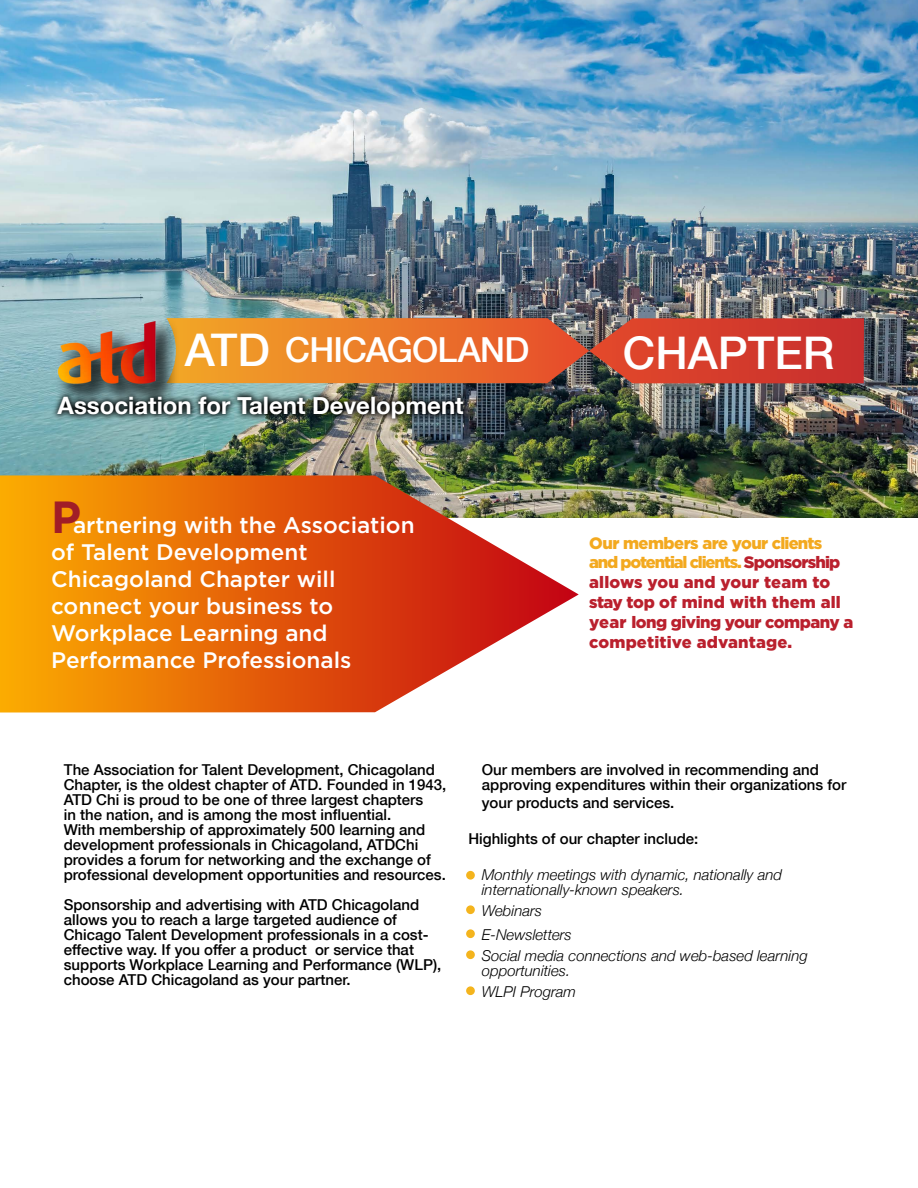
<style>
.page{position:relative;width:918px;height:1188px;background:#fff}
.page>*{position:absolute;margin:0;border:0;box-sizing:border-box;transform-origin:0 0}
.t1{font:500 45px "Helvetica Neue";color:#fff}
.t2{font:500 34.5px "Helvetica Neue";letter-spacing:-.025em;color:#fff}
.t3{font:700 24px "Helvetica Neue";color:#fff}
.t4{font:500 22.5px/27px "Gotham";color:#fff}
.t5{font:900 16.5px/19.8px "Gotham";letter-spacing:-.03em;color:#ba202d}
.t6{font:500 15px/15px "Helvetica Neue";color:#000}
.t7{font:italic 300 15px/15px "Helvetica Neue";color:#000}
.s1{font-weight:700;font-size:45px;color:#a11d27}
.s2{color:#f3a91f}
</style>
<div class="page">
<img style="left:0;top:0;width:918px;height:518px">
<svg style="left:0;top:475px;width:579px;height:238px;background:#e2772c"></svg>
<svg style="left:185px;top:318px;width:679px;height:65px;background:#d9612e"></svg>
<div style="left:53px;top:316px;width:127px;height:92px;background:#000;opacity:.8"></div>
<img style="left:56px;top:318px;width:129px;height:71px">
<img style="left:51px;top:389px;width:419px;height:36px">
<div style="left:466px;top:871px;width:9px;height:9px;background:#f4b41d;border-radius:50%"></div>
<div style="left:466px;top:905px;width:9px;height:9px;background:#f4b41d;border-radius:50%"></div>
<div style="left:466px;top:929px;width:9px;height:9px;background:#f4b41d;border-radius:50%"></div>
<div style="left:466px;top:950px;width:9px;height:9px;background:#f4b41d;border-radius:50%"></div>
<div style="left:466px;top:986px;width:9px;height:9px;background:#f4b41d;border-radius:50%"></div>
<h1 class="t1" style="left:185px;top:314px;width:87px">ATD</h1>
<h1 class="t1" style="left:623px;top:317px;width:213px">CHAPTER</h1>
<h2 class="t2" style="left:285px;top:322px;width:246px">CHICAGOLAND</h2>
<h3 class="t3" style="left:58px;top:383px;width:408px">Association for Talent Development</h3>
<h3 class="t4" style="left:51px;top:511px;width:365px"><span class="s1">P</span>artnering with the Association of Talent Development<br>Chicagoland Chapter will connect your business to<br>Workplace Learning and<br>Performance Professionals</h3>
<p class="t5" style="left:589px;top:533px;width:266px"><span class="s2">Our members are your clients and potential clients.</span> Sponsorship allows you and your team to stay top of mind with them all year long giving your company a competitive advantage.</p>
<p class="t6" style="left:64px;top:762px;width:384px">The Association for Talent Development, Chicagoland Chapter, is the oldest chapter of ATD. Founded in 1943, ATD Chi is proud to be one of three largest chapters<br>in the nation, and is among the most influential.<br>With membership of approximately 500 learning and development professionals in Chicagoland, ATDChi provides a forum for networking and the exchange of professional development opportunities and resources.</p>
<p class="t6" style="left:64px;top:897px;width:379px">Sponsorship and advertising with ATD Chicagoland allows you to reach a large targeted audience of Chicago Talent Development professionals in a cost&shy;effective way. If you offer a product or service that supports Workplace Learning and Performance (WLP), choose ATD Chicagoland as your partner.</p>
<p class="t6" style="left:482px;top:762px;width:366px">Our members are involved in recommending and approving expenditures within their organizations for</p>
<p class="t6" style="left:482px;top:795px;width:194px">your products and services.</p>
<p class="t6" style="left:468px;top:831px;width:232px">Highlights of our chapter include:</p>
<p class="t7" style="left:482px;top:867px;width:302px">Monthly meetings with dynamic, nationally and internationally-known speakers.</p>
<p class="t7" style="left:482px;top:898px;width:92px;line-height:24px">Webinars<br>E-Newsletters</p>
<p class="t7" style="left:482px;top:948px;width:327px">Social media connections and web-based learning opportunities.</p>
<p class="t7" style="left:482px;top:984px;width:96px">WLPI Program</p>
</div>
